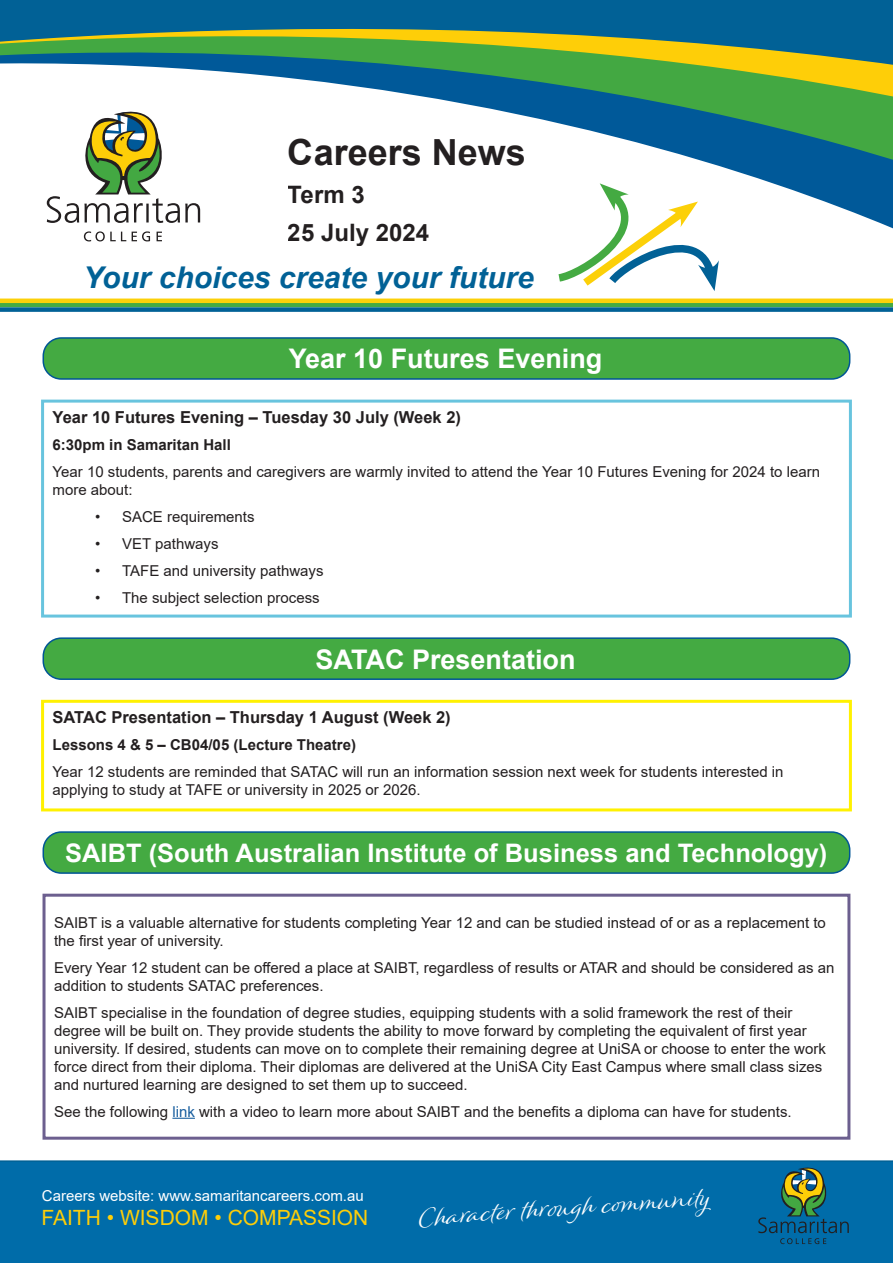
<style>
.page{position:relative;width:893px;height:1263px;background:#fff}
.page>*{position:absolute;margin:0;border:0;box-sizing:border-box;transform-origin:0 0}
.t1{font:700 36px "Arial";color:#231f20}
.t2{font:italic 700 30px "Arial";color:#016196}
.t3{font:700 27px "Arial";color:#fff}
.t4{font:700 25.5px "Arial";color:#fff}
.t5{font:700 24px/37.8px "Arial";color:#231f20}
.t6{font:22.05px "Winsome";color:#fff}
.t7{font:21px "Arial";color:#fece08}
.t8{font:700 16.5px "Arial";color:#231f20}
.t9{font:15px/18px "Arial";color:#231f20}
.t10{font:700 15px "Arial";color:#231f20}
.t11{font:15px "Arial";color:#fff}
.s1{color:#175d9e}
</style>
<div class="page">
<svg style="left:46px;top:188px;width:847px;height:54px"></svg>
<svg style="left:521px;top:115px;width:372px;height:73px"></svg>
<svg style="left:0;top:0;width:893px;height:115px"></svg>
<div style="left:0;top:1160px;width:893px;height:103px;background:#006ca9"></div>
<div style="left:43px;top:338px;width:807px;height:41px;background:#44aa42;border-radius:18px"></div>
<div style="left:43px;top:337px;width:807px;height:43px;border:2px solid #005595;border-radius:18px"></div>
<div style="left:43px;top:638px;width:807px;height:41px;background:#44aa42;border-radius:18px"></div>
<div style="left:43px;top:637px;width:807px;height:43px;border:2px solid #005595;border-radius:18px"></div>
<div style="left:43px;top:832px;width:807px;height:41px;background:#44aa42;border-radius:18px"></div>
<div style="left:43px;top:831px;width:807px;height:43px;border:2px solid #005595;border-radius:18px"></div>
<div style="left:41px;top:400px;width:811px;height:217px;border:3px solid #68c4de"></div>
<div style="left:41px;top:700px;width:811px;height:111px;border:3px solid #fff101"></div>
<svg style="left:172px;top:1118px;width:23px;height:1px"></svg>
<div style="left:43px;top:894px;width:807px;height:246px;border:3px solid #6c5f8f"></div>
<svg style="left:758px;top:1167px;width:91px;height:77px;background:#1e6d85"></svg>
<svg style="left:84px;top:231px;width:78px;height:10px"></svg>
<svg style="left:47px;top:104px;width:153px;height:119px"></svg>
<svg style="left:551px;top:183px;width:169px;height:108px"></svg>
<hr style="left:0;top:303px;width:893px;height:4px;background:#44aa42">
<div style="left:0;top:307px;width:893px;height:5px;background:#016196"></div>
<hr style="left:0;top:299px;width:893px;height:4px;background:#fcd008">
<h1 class="t1" style="left:288px;top:127px;width:240px">Careers News</h1>
<h3 class="t5" style="left:288px;top:176px;width:143px">Term 3<br>25 July 2024</h3>
<h2 class="t2" style="left:83px;top:257px;width:452px">Your choices create your future</h2>
<h3 class="t3" style="left:289px;top:340px;width:315px">Year 10 Futures Evening</h3>
<p class="t8" style="left:53px;top:406px;width:410px">Year 10 Futures Evening – Tuesday 30 July (Week 2)</p>
<p class="t10" style="left:53px;top:434px;width:180px">6:30pm in Samaritan Hall</p>
<p class="t9" style="left:53px;top:463px;width:769px">Year 10 students, parents and caregivers are warmly invited to attend the Year 10 Futures Evening for 2024 to learn more about:</p>
<p class="t9" style="left:95px;top:508px;width:161px">• SACE requirements</p>
<p class="t9" style="left:95px;top:535px;width:125px">• VET pathways</p>
<p class="t9" style="left:95px;top:562px;width:230px">• TAFE and university pathways</p>
<p class="t9" style="left:95px;top:589px;width:226px">• The subject selection process</p>
<h3 class="t3" style="left:316px;top:640px;width:262px">SATAC Presentation</h3>
<p class="t8" style="left:53px;top:706px;width:400px">SATAC Presentation – Thursday 1 August (Week 2)</p>
<p class="t10" style="left:53px;top:734px;width:305px">Lessons 4 &amp; 5 – CB04/05 (Lecture Theatre)</p>
<p class="t9" style="left:53px;top:763px;width:732px">Year 12 students are reminded that SATAC will run an information session next week for students interested in applying to study at TAFE or university in 2025 or 2026.</p>
<h3 class="t4" style="left:65px;top:835px;width:764px">SAIBT (South Australian Institute of Business and Technology)</h3>
<p class="t9" style="left:54px;top:913px;width:773px">SAIBT is a valuable alternative for students completing Year 12 and can be studied instead of or as a replacement to the first year of university.</p>
<p class="t9" style="left:54px;top:958px;width:782px">Every Year 12 student can be offered a place at SAIBT, regardless of results or ATAR and should be considered as an addition to students SATAC preferences.</p>
<p class="t9" style="left:54px;top:1003px;width:773px">SAIBT specialise in the foundation of degree studies, equipping students with a solid framework the rest of their degree will be built on. They provide students the ability to move forward by completing the equivalent of first year university. If desired, students can move on to complete their remaining degree at UniSA or choose to enter the work force direct from their diploma. Their diplomas are delivered at the UniSA City East Campus where small class sizes and nurtured learning are designed to set them up to succeed.</p>
<p class="t9" style="left:54px;top:1102px;width:739px">See the following <span class="s1">link</span> with a video to learn more about SAIBT and the benefits a diploma can have for students.</p>
<p class="t11" style="left:42px;top:1186px;width:323px">Careers website: www.samaritancareers.com.au</p>
<h3 class="t7" style="left:41px;top:1203px;width:329px">FAITH • WISDOM • COMPASSION</h3>
<h3 class="t6" style="left:418px;top:1204px;width:291px;rotate:-4deg">Character throu gh com munity</h3>
</div>
